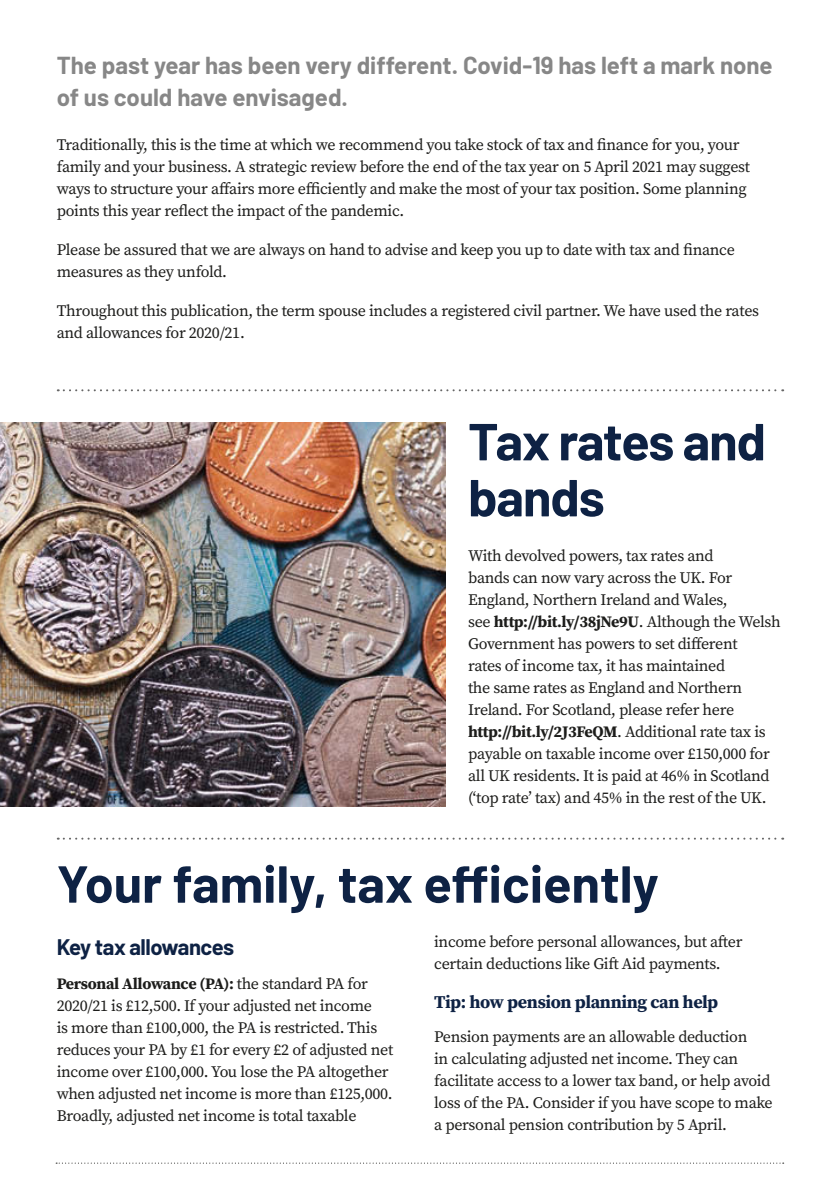
<style>
.page{position:relative;width:840px;height:1191px;background:#fff}
.page>*{position:absolute;margin:0;border:0;box-sizing:border-box;transform-origin:0 0}
.t1{font:700 52px "Barlow";letter-spacing:-.005em;color:#0e2244}
.t2{font:700 52px/56px "Barlow";letter-spacing:-.025em;color:#0e2244}
.t3{font:700 24px/32px "Barlow";color:#878787}
.t4{font:700 22px "Barlow";letter-spacing:-.025em;color:#0e2244}
.t5{font:700 18px "Source Serif Pro";letter-spacing:-.02em;color:#0e2244}
.t6{font:16px/22px "Source Serif Pro";letter-spacing:-.02em;color:#1d1d1b}
.s1{font-weight:700}
</style>
<div class="page">
<svg style="left:56px;top:1162px;width:727px;height:1px"></svg>
<svg style="left:58px;top:389px;width:724px;height:2px"></svg>
<svg style="left:58px;top:837px;width:724px;height:2px"></svg>
<img style="left:0;top:422px;width:445px;height:384px">
<h2 class="t3" style="left:57px;top:47px;width:717px">The past year has been very different. Covid-19 has left a mark none of us could have envisaged.</h2>
<p class="t6" style="left:57px;top:134px;width:694px">Traditionally, this is the time at which we recommend you take stock of tax and finance for you, your family and your business. A strategic review before the end of the tax year on 5 April 2021 may suggest ways to structure your affairs more efficiently and make the most of your tax position. Some planning points this year reflect the impact of the pandemic.</p>
<p class="t6" style="left:57px;top:239px;width:679px">Please be assured that we are always on hand to advise and keep you up to date with tax and finance measures as they unfold.</p>
<p class="t6" style="left:57px;top:300px;width:703px">Throughout this publication, the term spouse includes a registered civil partner. We have used the rates and allowances for 2020/21.</p>
<h1 class="t2" style="left:468px;top:409px;width:299px">Tax rates and bands</h1>
<p class="t6" style="left:468px;top:545px;width:314px">With devolved powers, tax rates and<br>bands can now vary across the UK. For England, Northern Ireland and Wales,<br>see <span class="s1">http://bit.ly/38jNe9U</span>. Although the Welsh Government has powers to set different<br>rates of income tax, it has maintained<br>the same rates as England and Northern Ireland. For Scotland, please refer here <span class="s1">http://bit.ly/2J3FeQM</span>. Additional rate tax is payable on taxable income over £150,000 for all UK residents. It is paid at 46% in Scotland (‘top rate’ tax) and 45% in the rest of the UK.</p>
<h1 class="t1" style="left:57px;top:845px;width:603px">Your family, tax efficiently</h1>
<h3 class="t4" style="left:57px;top:931px;width:179px">Key tax allowances</h3>
<p class="t6" style="left:57px;top:972px;width:338px"><span class="s1">Personal Allowance (PA):</span> the standard PA for 2020/21 is £12,500. If your adjusted net income<br>is more than £100,000, the PA is restricted. This reduces your PA by £1 for every £2 of adjusted net income over £100,000. You lose the PA altogether when adjusted net income is more than £125,000.<br>Broadly, adjusted net income is total taxable</p>
<p class="t6" style="left:434px;top:931px;width:310px">income before personal allowances, but after certain deductions like Gift Aid payments.</p>
<p class="t5" style="left:434px;top:990px;width:285px">Tip: how pension planning can help</p>
<p class="t6" style="left:434px;top:1025px;width:340px">Pension payments are an allowable deduction<br>in calculating adjusted net income. They can facilitate access to a lower tax band, or help avoid loss of the PA. Consider if you have scope to make a personal pension contribution by 5 April.</p>
</div>
